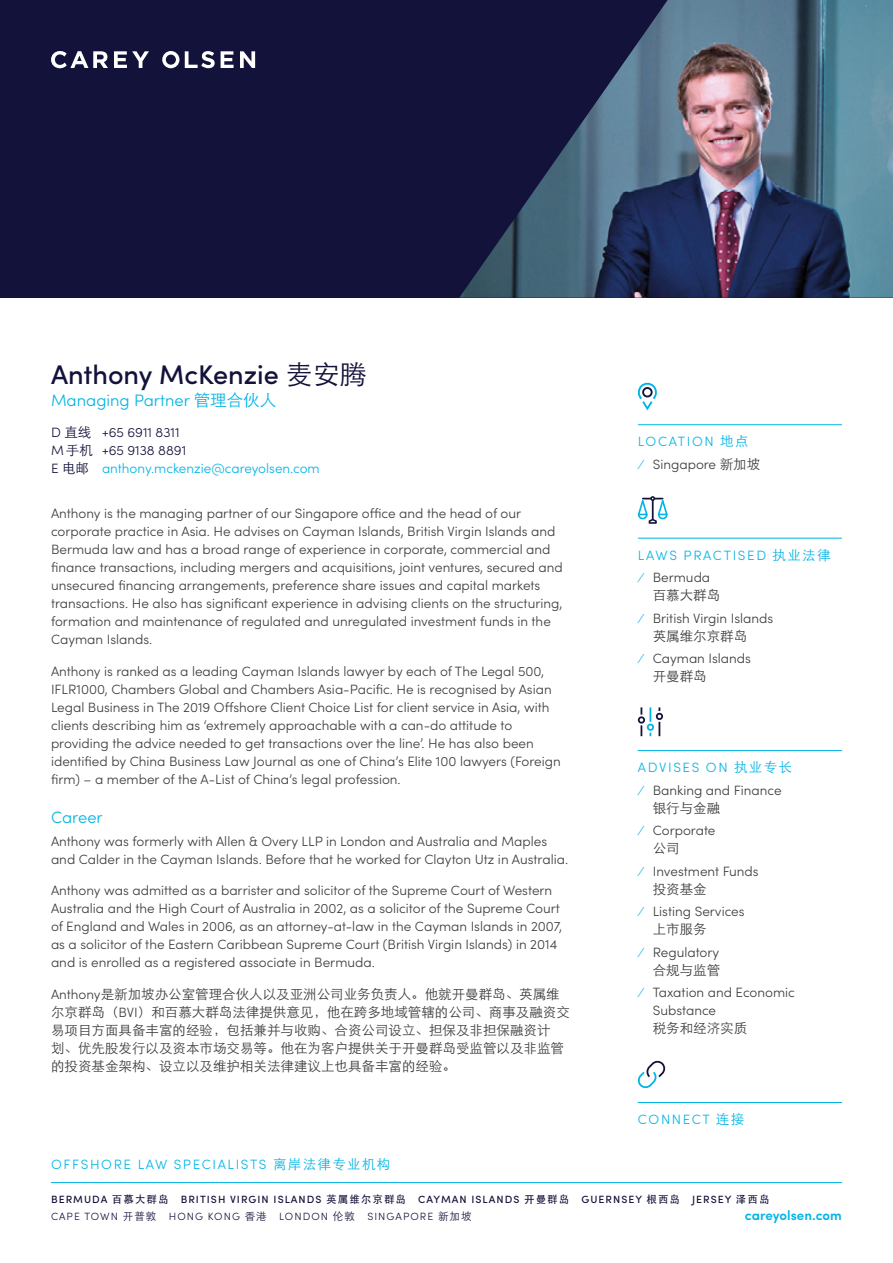
<style>
.page{position:relative;width:893px;height:1263px;background:#fff}
.page>*{position:absolute;margin:0;border:0;box-sizing:border-box;transform-origin:0 0}
.t1{font:500 27px "Sofia Pro";color:#13123a}
.t2{font:300 16.5px "Sofia Pro";color:#00b4e5}
.t3{font:300 13.5px/18px "Sofia Pro";color:#3c3c3b}
.t4{font:13.5px/18px "ST Xihei";color:#3c3c3b}
.t5{font:300 13.5px/18px "Sofia Pro";color:#00b4e5}
.t6{font:300 13.5px "Sofia Pro";letter-spacing:.12em;color:#00b4e5}
.t7{font:300 13.5px/22.5px "Sofia Pro";letter-spacing:.115em;color:#00b4e5}
.t8{font:600 13.5px "Sofia Pro";color:#00b4e5}
.t9{font:500 10.5px/17.5px "Sofia Pro";letter-spacing:.1em;color:#13123a}
.s1{font-family:"ST Xihei";font-weight:400}
.s2{color:#13123a}
.s3{font-family:"ST Xihei";font-weight:400;color:#13123a}
.s4{font-family:"Sofia Pro";font-weight:300}
.s5{color:#3c3c3b}
.s6{font-family:"ST Xihei";font-weight:400;color:#3c3c3b}
.s7{color:#00b4e5}
.s8{font-family:"ST Xihei";font-weight:400;color:#00b4e5}
.s9{font-family:"ST Heiti";font-weight:400}
.s10{font-weight:300}
</style>
<div class="page">
<hr style="left:51px;top:1182px;width:791px;height:1px;background:#00b4e5">
<hr style="left:638px;top:424px;width:204px;height:1px;background:#00b4e5">
<hr style="left:638px;top:538px;width:204px;height:1px;background:#00b4e5">
<hr style="left:638px;top:750px;width:204px;height:1px;background:#00b4e5">
<hr style="left:638px;top:1102px;width:204px;height:1px;background:#00b4e5">
<svg style="left:638px;top:382px;width:19px;height:29px"></svg>
<div style="left:642px;top:387px;width:11px;height:10px;border:2px solid #13123a;border-radius:50%"></div>
<svg style="left:638px;top:496px;width:30px;height:28px"></svg>
<svg style="left:637px;top:707px;width:26px;height:30px"></svg>
<svg style="left:637px;top:1060px;width:29px;height:29px"></svg>
<div style="left:0;top:0;width:893px;height:298px;background:#13123a"></div>
<img style="left:459px;top:0;width:434px;height:298px">
<svg style="left:114px;top:51px;width:35px;height:17px"></svg>
<svg style="left:185px;top:51px;width:30px;height:17px"></svg>
<svg style="left:221px;top:51px;width:13px;height:17px"></svg>
<svg style="left:240px;top:51px;width:15px;height:17px"></svg>
<svg style="left:162px;top:51px;width:17px;height:17px"></svg>
<svg style="left:51px;top:51px;width:57px;height:17px"></svg>
<h1 class="t1" style="left:51px;top:355px;width:317px">Anthony McKenzie <span class="s1">麦安腾</span></h1>
<p class="t2" style="left:51px;top:388px;width:227px">Managing Partner <span class="s1">管理合伙人</span></p>
<p class="t5" style="left:51px;top:423px;width:270px"><span class="s2">D</span> <span class="s3">直线</span> <span class="s2">+65 6911 8311<br>M</span> <span class="s3">手机</span> <span class="s2">+65 9138 8891<br>E</span> <span class="s3">电邮</span> anthony.mckenzie@careyolsen.com</p>
<p class="t3" style="left:51px;top:504px;width:513px">Anthony is the managing partner of our Singapore office and the head of our corporate practice in Asia. He advises on Cayman Islands, British Virgin Islands and Bermuda law and has a broad range of experience in corporate, commercial and finance transactions, including mergers and acquisitions, joint ventures, secured and unsecured financing arrangements, preference share issues and capital markets transactions. He also has significant experience in advising clients on the structuring, formation and maintenance of regulated and unregulated investment funds in the Cayman Islands.</p>
<p class="t3" style="left:51px;top:661px;width:511px">Anthony is ranked as a leading Cayman Islands lawyer by each of The Legal 500, IFLR1000, Chambers Global and Chambers Asia-Pacific. He is recognised by Asian Legal Business in The 2019 Offshore Client Choice List for client service in Asia, with clients describing him as ‘extremely approachable with a can-do attitude to providing the advice needed to get transactions over the line’. He has also been identified by China Business Law Journal as one of China’s Elite 100 lawyers (Foreign firm) – a member of the A-List of China’s legal profession.</p>
<p class="t2" style="left:51px;top:805px;width:53px">Career</p>
<p class="t3" style="left:51px;top:831px;width:519px">Anthony was formerly with Allen &amp; Overy LLP in London and Australia and Maples and Calder in the Cayman Islands. Before that he worked for Clayton Utz in Australia.</p>
<p class="t3" style="left:51px;top:881px;width:513px">Anthony was admitted as a barrister and solicitor of the Supreme Court of Western Australia and the High Court of Australia in 2002, as a solicitor of the Supreme Court of England and Wales in 2006, as an attorney-at-law in the Cayman Islands in 2007, as a solicitor of the Eastern Caribbean Supreme Court (British Virgin Islands) in 2014 and is enrolled as a registered associate in Bermuda.</p>
<p class="t4" style="left:51px;top:985px;width:520px"><span class="s4">Anthony</span>是新加坡办公室管理合伙人以及亚洲公司业务负责人。他就开曼群岛、英属维尔京群岛（<span class="s4">BVI</span>）和百慕大群岛法律提供意见，他在跨多地域管辖的公司、商事及融资交易项目方面具备丰富的经验，包括兼并与收购、合资公司设立、担保及非担保融资计<br>划、优先股发行以及资本市场交易等。他在为客户提供关于开曼群岛受监管以及非监管的投资基金架构、设立以及维护相关法律建议上也具备丰富的经验。</p>
<p class="t5" style="left:638px;top:430px;width:124px;line-height:22.5px">LOCATION <span class="s1">地点<br></span>⁄ <span class="s5">Singapore</span> <span class="s6">新加坡</span></p>
<p class="t7" style="left:638px;top:543px;width:194px">LAWS PRACTISED <span class="s1">执业法律</span>⁄ <span class="s5">Bermuda</span></p>
<p class="t4" style="left:653px;top:586px;width:69px">百慕大群岛</p>
<p class="t3" style="left:640px;top:608px;width:135px"><span class="s7">⁄</span> British Virgin Islands</p>
<p class="t4" style="left:653px;top:627px;width:96px">英属维尔京群岛</p>
<p class="t3" style="left:640px;top:649px;width:113px"><span class="s7">⁄</span> Cayman Islands</p>
<p class="t4" style="left:653px;top:667px;width:55px">开曼群岛</p>
<p class="t3" style="left:638px;top:755px;width:156px;line-height:22.5px"><span class="s7">ADVISES ON</span> <span class="s8">执业专长</span><span class="s7">⁄</span> Banking and Finance</p>
<p class="t4" style="left:653px;top:799px;width:69px">银行与金融</p>
<p class="t3" style="left:640px;top:821px;width:77px"><span class="s7">⁄</span> Corporate</p>
<p class="t4" style="left:653px;top:839px;width:28px">公司</p>
<p class="t3" style="left:640px;top:861px;width:120px"><span class="s7">⁄</span> Investment Funds</p>
<p class="t4" style="left:653px;top:880px;width:55px">投资基金</p>
<p class="t3" style="left:640px;top:902px;width:106px"><span class="s7">⁄</span> Listing Services</p>
<p class="t4" style="left:653px;top:920px;width:55px">上市服务</p>
<p class="t3" style="left:640px;top:942px;width:81px"><span class="s7">⁄</span> Regulatory</p>
<p class="t4" style="left:653px;top:961px;width:69px">合规与监管</p>
<p class="t3" style="left:653px;top:983px;width:144px;text-indent:-13px"><span class="s7">⁄</span> Taxation and Economic<br>Substance</p>
<p class="t4" style="left:653px;top:1019px;width:96px">税务和经济实质</p>
<p class="t6" style="left:638px;top:1110px;width:108px">CONNECT <span class="s1">连接</span></p>
<p class="t6" style="left:51px;top:1155px;width:341px">OFFSHORE LAW SPECIALISTS <span class="s1">离岸法律专业机构</span></p>
<p class="t9" style="left:51px;top:1190px;width:720px">BERMUDA <span class="s9">百慕大群岛</span> BRITISH VIRGIN ISLANDS <span class="s9">英属维尔京群岛</span> CAYMAN ISLANDS <span class="s9">开曼群岛</span> GUERNSEY <span class="s9">根西岛</span> JERSEY <span class="s9">泽西岛<br></span><span class="s10">CAPE TOWN</span> <span class="s1">开普敦</span> <span class="s10">HONG KONG</span> <span class="s1">香港</span> <span class="s10">LONDON</span> <span class="s1">伦敦</span> <span class="s10">SINGAPORE</span> <span class="s1">新加坡</span></p>
<p class="t8" style="left:745px;top:1205px;width:99px">careyolsen.com</p>
</div>
